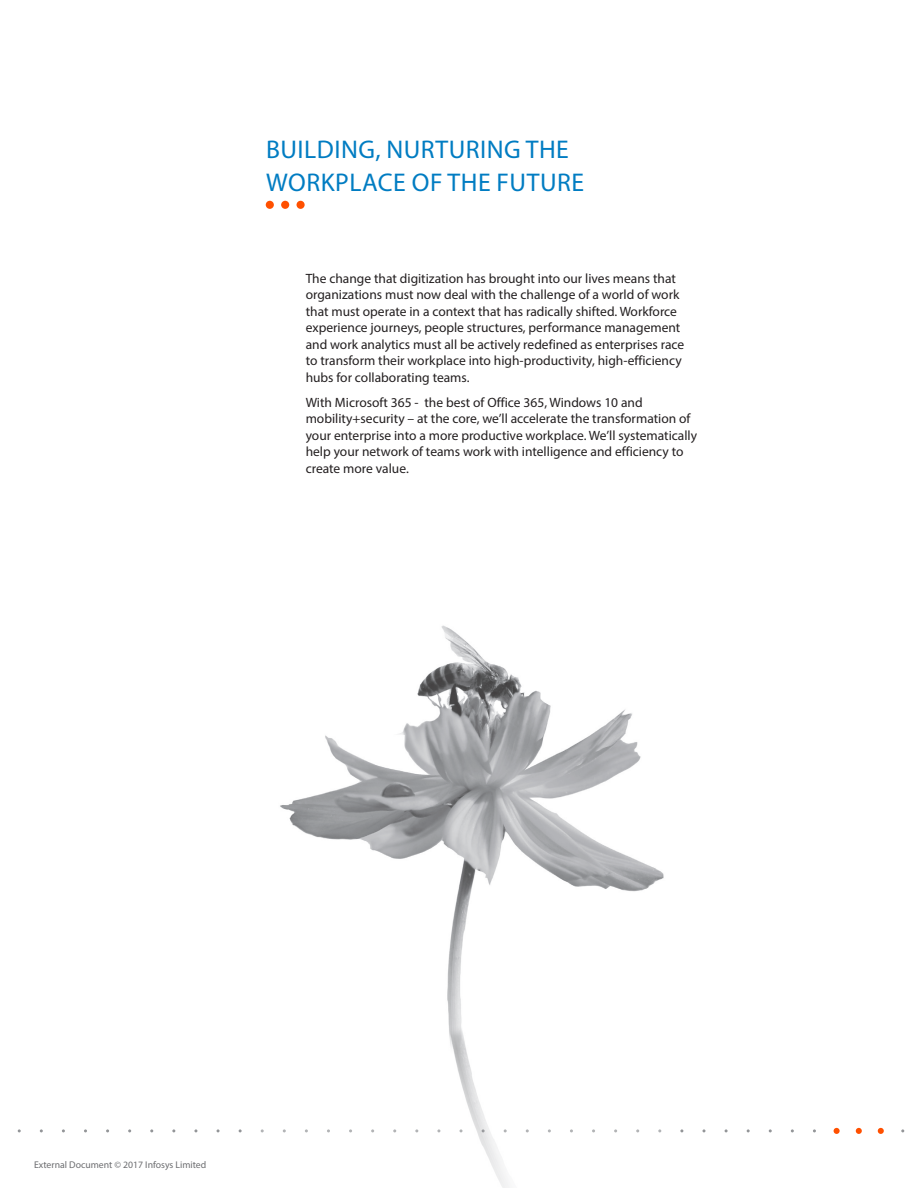
<style>
.page{position:relative;width:918px;height:1188px;background:#fff}
.page>*{position:absolute;margin:0;border:0;box-sizing:border-box;transform-origin:0 0}
.SubHead{font:25.65px/32.2px "Myriad Pro";letter-spacing:.02em;color:#007cc2}
.Body_copy{font:13.5px/16.5px "Myriad Pro";color:#231f20}
.t1{font:9.75px "Myriad Pro";color:#6c6d70}
</style>
<div class="page">
<svg style="left:834px;top:1128px;width:6px;height:6px"></svg>
<svg style="left:856px;top:1128px;width:6px;height:6px"></svg>
<svg style="left:878px;top:1128px;width:6px;height:6px"></svg>
<div style="left:266px;top:201px;width:8px;height:8px;background:#ff5000;border-radius:50%"></div>
<div style="left:281px;top:201px;width:8px;height:8px;background:#ff5000;border-radius:50%"></div>
<div style="left:297px;top:201px;width:8px;height:8px;background:#ff5000;border-radius:50%"></div>
<img style="left:260px;top:625px;width:404px;height:563px">
<p class="SubHead" style="left:266px;top:133px;width:320px">BUILDING, NURTURING THE<br>WORKPLACE OF THE FUTURE</p>
<p class="Body_copy" style="left:306px;top:270px;width:380px">The change that digitization has brought into our lives means that organizations must now deal with the challenge of a world of work that must operate in a context that has radically shifted. Workforce experience journeys, people structures, performance management and work analytics must all be actively redefined as enterprises race to transform their workplace into high-productivity, high-efficiency hubs for collaborating teams.</p>
<p class="Body_copy" style="left:306px;top:394px;width:393px">With Microsoft 365 - the best of Office 365, Windows 10 and mobility+security – at the core, we’ll accelerate the transformation of your enterprise into a more productive workplace. We’ll systematically help your network of teams work with intelligence and efficiency to create more value.</p>
<p class="t1" style="left:34px;top:1158px;width:174px">External Document © 2017 Infosys Limited</p>
</div>
